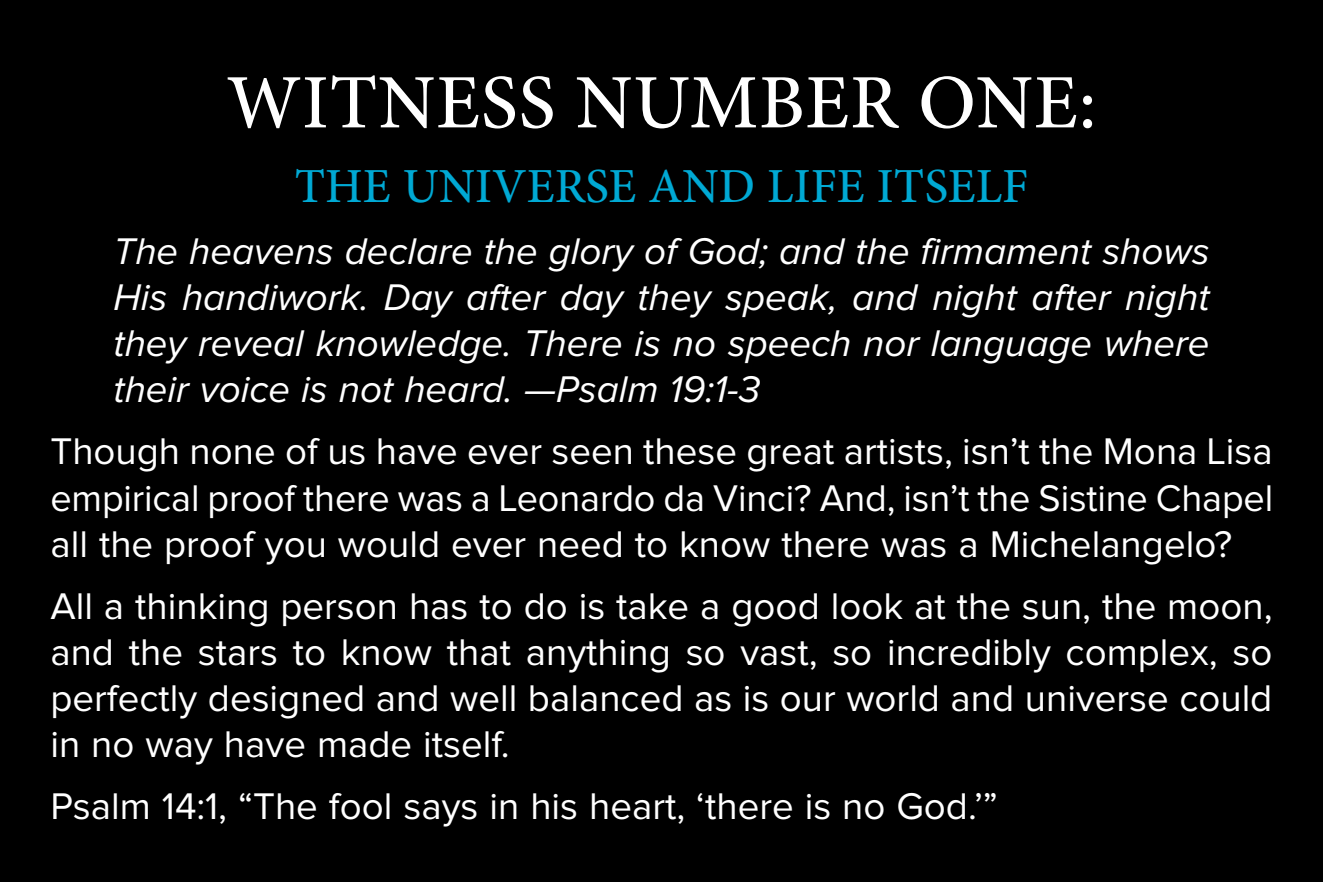
<style>
.page{position:relative;width:1323px;height:882px;background:#000}
.page>*{position:absolute;margin:0;border:0;box-sizing:border-box;transform-origin:0 0}
.t1{font:500 77px "Minion Pro";letter-spacing:.01em;color:#fff}
.t2{font:500 49px "Minion Pro";color:#00a9d4}
.t3{font:38.5px/46.2px "Proxima Nova";color:#fff;text-align:justify}
.t4{font:italic 38.5px/46.2px "Proxima Nova";color:#fff;text-align:justify}
</style>
<div class="page">
<h1 class="t1" style="left:226px;top:51px;width:872px">WITNESS NUMBER ONE:</h1>
<p class="t2" style="left:295px;top:153px;width:735px">THE UNIVERSE AND LIFE ITSELF</p>
<p class="t4" style="left:113px;top:230px;width:1098px">The heavens declare the glory of God; and the firmament shows His handiwork. Day after day they speak, and night after night they reveal knowledge. There is no speech nor language where their voice is not heard. —Psalm 19:1-3</p>
<p class="t3" style="left:50px;top:430px;width:1224px">Though none of us have ever seen these great artists, isn’t the Mona Lisa empirical proof there was a Leonardo da Vinci? And, isn’t the Sistine Chapel all the proof you would ever need to know there was a Michelangelo?</p>
<p class="t3" style="left:50px;top:585px;width:1224px">All a thinking person has to do is take a good look at the sun, the moon, and the stars to know that anything so vast, so incredibly complex, so perfectly designed and well balanced as is our world and universe could in no way have made itself.</p>
<p class="t3" style="left:50px;top:785px;width:949px">Psalm 14:1, “The fool says in his heart, ‘there is no God.’”</p>
</div>
